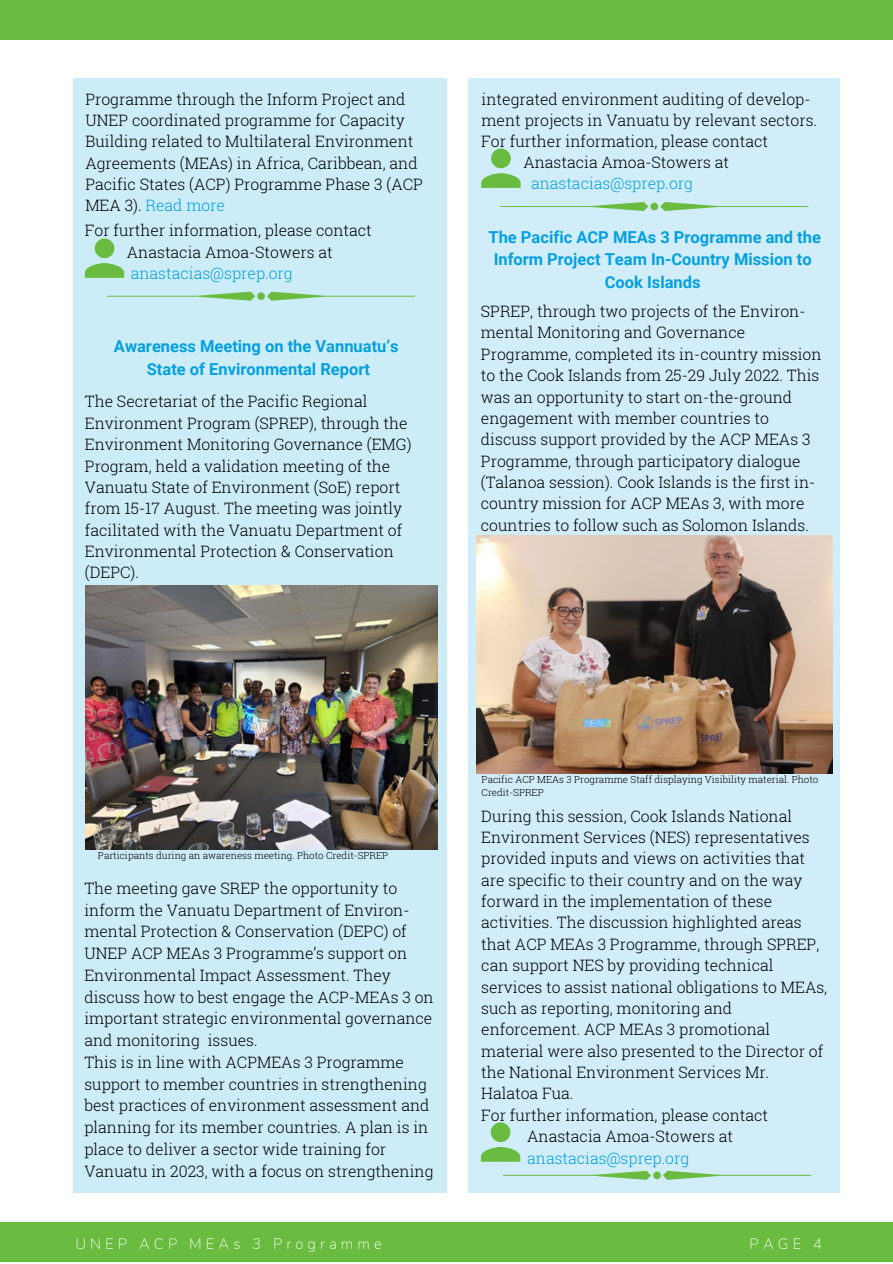
<style>
.page{position:relative;width:893px;height:1264px;background:#fff}
.page>*{position:absolute;margin:0;border:0;box-sizing:border-box;transform-origin:0 0}
.t1{font:700 16.5px/22.5px "Roboto";color:#04a0df;text-align:center}
.t2{font:300 15.75px/21.3px "Roboto Slab";color:#000}
.t3{font:300 15.75px "Roboto Slab";color:#04a0df}
.t4{font:200 15px "Nunito Sans";letter-spacing:.27em;color:#fff}
.t5{font:300 9.75px/13px "Roboto Slab";color:#000}
.s1{color:#04a0df}
</style>
<div class="page">
<div style="left:73px;top:78px;width:373px;height:1114px;background:#ccecf8"></div>
<div style="left:469px;top:78px;width:371px;height:1114px;background:#d0edf9"></div>
<div style="left:0;top:1222px;width:892px;height:40px;background:#69bc3f"></div>
<div style="left:0;top:0;width:892px;height:39px;background:#69bc3f"></div>
<svg style="left:481px;top:1122px;width:39px;height:39px"></svg>
<svg style="left:503px;top:1170px;width:308px;height:9px"></svg>
<svg style="left:500px;top:202px;width:308px;height:9px"></svg>
<svg style="left:481px;top:148px;width:39px;height:40px"></svg>
<svg style="left:85px;top:238px;width:39px;height:40px"></svg>
<svg style="left:107px;top:292px;width:308px;height:9px"></svg>
<img style="left:85px;top:586px;width:352px;height:263px">
<img style="left:477px;top:536px;width:355px;height:237px">
<p class="t2" style="left:85px;top:88px;width:339px">Programme through the Inform Project and UNEP coordinated programme for Capacity Building related to Multilateral Environment Agreements (MEAs) in Africa, Caribbean, and Pacific States (ACP) Programme Phase 3 (ACP MEA 3). <span class="s1">Read more</span></p>
<p class="t2" style="left:481px;top:88px;width:337px">integrated environment auditing of develop&shy;ment projects in Vanuatu by relevant sectors.</p>
<p class="t2" style="left:481px;top:130px;width:288px;text-align:center">For further information, please contact<br>Anastacia Amoa-Stowers at</p>
<p class="t3" style="left:531px;top:173px;width:163px">anastacias@sprep.org</p>
<p class="t2" style="left:85px;top:220px;width:288px;text-align:center">For further information, please contact<br>Anastacia Amoa-Stowers at</p>
<p class="t3" style="left:131px;top:263px;width:163px">anastacias@sprep.org</p>
<p class="t1" style="left:114px;top:335px;width:286px">Awareness Meeting on the Vannuatu’s<br>State of Environmental Report</p>
<p class="t2" style="left:85px;top:390px;width:328px">The Secretariat of the Pacific Regional Environment Program (SPREP), through the Environment Monitoring Governance (EMG)<br>Program, held a validation meeting of the Vanuatu State of Environment (SoE) report from 15-17 August. The meeting was jointly facilitated with the Vanuatu Department of Environmental Protection &amp; Conservation (DEPC).</p>
<p class="t1" style="left:488px;top:226px;width:334px">The Pacific ACP MEAs 3 Programme and the<br>Inform Project Team In-Country Mission to<br>Cook Islands</p>
<p class="t2" style="left:481px;top:300px;width:342px">SPREP, through two projects of the Environ&shy;mental Monitoring and Governance Programme, completed its in-country mission to the Cook Islands from 25-29 July 2022. This was an opportunity to start on-the-ground engagement with member countries to discuss support provided by the ACP MEAs 3<br>Programme, through participatory dialogue (Talanoa session). Cook Islands is the first in&shy;country mission for ACP MEAs 3, with more countries to follow such as Solomon Islands.</p>
<p class="t5" style="left:98px;top:848px;width:292px">Participants during an awareness meeting. Photo Credit-SPREP</p>
<p class="t2" style="left:84px;top:876px;width:351px;line-height:21.8px">The meeting gave SREP the opportunity to inform the Vanuatu Department of Environ&shy;mental Protection &amp; Conservation (DEPC) of UNEP ACP MEAs 3 Programme’s support on Environmental Impact Assessment. They discuss how to best engage the ACP-MEAs 3 on important strategic environmental governance and monitoring issues.<br>This is in line with ACPMEAs 3 Programme support to member countries in strengthening best practices of environment assessment and planning for its member countries. A plan is in place to deliver a sector wide training for Vanuatu in 2023, with a focus on strengthening</p>
<p class="t5" style="left:481px;top:772px;width:338px">Pacific ACP MEAs 3 Programme Staff displaying Visibility material. Photo<br>Credit-SPREP</p>
<p class="t2" style="left:481px;top:804px;width:312px">During this session, Cook Islands National</p>
<p class="t2" style="left:481px;top:826px;width:330px">Environment Services (NES) representatives</p>
<p class="t2" style="left:481px;top:847px;width:325px">provided inputs and views on activities that</p>
<p class="t2" style="left:481px;top:869px;width:323px">are specific to their country and on the way</p>
<p class="t2" style="left:481px;top:890px;width:292px">forward in the implementation of these</p>
<p class="t2" style="left:481px;top:911px;width:322px">activities. The discussion highlighted areas</p>
<p class="t2" style="left:481px;top:933px;width:339px">that ACP MEAs 3 Programme, through SPREP,</p>
<p class="t2" style="left:481px;top:954px;width:294px">can support NES by providing technical</p>
<p class="t2" style="left:481px;top:975px;width:347px">services to assist national obligations to MEAs,</p>
<p class="t2" style="left:481px;top:997px;width:252px">such as reporting, monitoring and</p>
<p class="t2" style="left:481px;top:1018px;width:290px">enforcement. ACP MEAs 3 promotional</p>
<p class="t2" style="left:481px;top:1039px;width:343px">material were also presented to the Director of</p>
<p class="t2" style="left:481px;top:1061px;width:289px">the National Environment Services Mr.</p>
<p class="t2" style="left:481px;top:1082px;width:94px">Halatoa Fua.</p>
<p class="t2" style="left:481px;top:1103px;width:288px">For further information, please contact</p>
<p class="t2" style="left:527px;top:1125px;width:207px">Anastacia Amoa-Stowers at</p>
<p class="t3" style="left:527px;top:1146px;width:163px">anastacias@sprep.org</p>
<p class="t4" style="left:75px;top:1233px;width:308px">UNEP ACP MEAs 3 Programme</p>
<p class="t4" style="left:749px;top:1233px;width:74px">PAGE 4</p>
</div>
